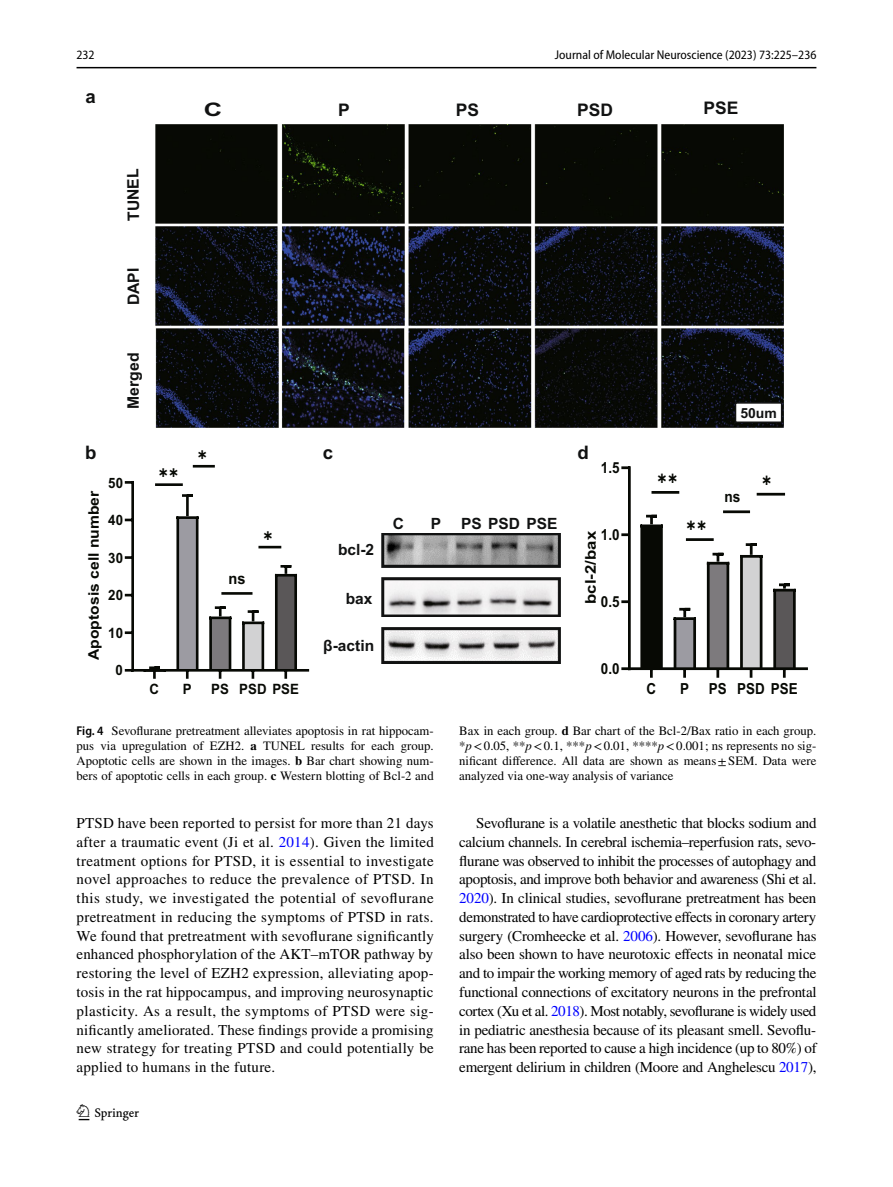
<style>
.page{position:relative;width:893px;height:1187px;background:#fff}
.page>*{position:absolute;margin:0;border:0;box-sizing:border-box;transform-origin:0 0}
.t1{font:22.5px "Springnew Regular 2";color:#000}
.t2{font:18.6px "Arial Bold MT5";color:#111212}
.t3{font:18.6px "Arial Bold MT5";color:#111212;scale:1.37 1}
.t4{font:17.4px "Arial Bold MT5";color:#111212}
.t5{font:15.9px "Arial Bold MT5";color:#111212}
.t6{font:15.6px "Arial Bold MT5";color:#070904;scale:.93 1}
.t7{font:15.45px "Arial Bold MT5";color:#111212}
.t8{font:15.45px "Arial Bold MT5";color:#070904;scale:.88 1}
.t9{font:15.3px "Arial Bold MT5";letter-spacing:.005em;color:#070904;scale:.88 1}
.t10{font:15px/18.8px "STIX";letter-spacing:.005em;color:#000;text-align:justify}
.t11{font:14.7px "Arial Bold MT5";color:#070904;scale:1.13 1}
.t12{font:14.55px "Arial Bold MT5";color:#070904;scale:1.07 1}
.t13{font:14.25px "Arial Bold MT5";letter-spacing:.005em;color:#070904;scale:.93 1}
.t14{font:13.95px "Arial Bold MT5";color:#111212}
.t15{font:12.75px/15px "STIX";color:#000;text-align:justify}
.t16{font:semi-condensed 12.75px "Myriad Pro";color:#000}
.s1{font-family:"Myriad Pro";font-weight:600;font-stretch:semi-condensed}
.s2{font-weight:700}
.s3{font-style:italic}
.s4{color:#00f}
</style>
<div class="page">
<hr style="left:77px;top:67px;width:739px;height:1px;background:#000">
<img style="left:156px;top:125px;width:627px;height:302px">
<img style="left:382px;top:533px;width:178px;height:34px">
<img style="left:382px;top:577px;width:178px;height:40px">
<img style="left:382px;top:627px;width:178px;height:36px">
<div style="left:735px;top:402px;width:47px;height:21px;background:#fff;border:1px solid #111212"></div>
<hr style="left:131px;top:669px;width:178px;height:2px;background:#070904">
<hr style="left:193px;top:465px;width:22px;height:2px;background:#070904">
<hr style="left:628px;top:667px;width:180px;height:3px;background:#070904">
<svg style="left:124px;top:481px;width:176px;height:197px"></svg>
<svg style="left:621px;top:466px;width:177px;height:211px"></svg>
<p class="t16" style="left:77px;top:48px;width:20px">232</p>
<p class="t16" style="left:555px;top:48px;width:263px">Journal of Molecular Neuroscience (2023) 73:225–236</p>
<p class="t2" style="left:86px;top:83px;width:12px">a</p>
<p class="t5" style="left:122px;top:221px;width:54px;rotate:-91deg">TUNEL</p>
<p class="t5" style="left:123px;top:306px;width:39px;rotate:-91deg">DAPI</p>
<p class="t5" style="left:122px;top:409px;width:58px;rotate:-90deg">Merged</p>
<p class="t3" style="left:204px;top:96px;width:15px">C</p>
<p class="t4" style="left:338px;top:97px;width:13px">P</p>
<p class="t4" style="left:456px;top:97px;width:25px">PS</p>
<p class="t4" style="left:577px;top:97px;width:37px">PSD</p>
<p class="t4" style="left:703px;top:95px;width:36px">PSE</p>
<p class="t14" style="left:740px;top:403px;width:38px">50um</p>
<p class="t2" style="left:85px;top:439px;width:13px">b</p>
<p class="t2" style="left:323px;top:439px;width:12px">c</p>
<p class="t2" style="left:577px;top:439px;width:13px">d</p>
<p class="t13" style="left:108px;top:472px;width:17px">50</p>
<p class="t9" style="left:601px;top:457px;width:23px">1.5</p>
<p class="t12" style="left:84px;top:660px;width:160px;rotate:-90deg">Apoptosis cell number</p>
<p class="t13" style="left:108px;top:510px;width:17px">40</p>
<p class="t13" style="left:108px;top:547px;width:17px">30</p>
<p class="t13" style="left:108px;top:585px;width:17px">20</p>
<p class="t13" style="left:108px;top:622px;width:17px">10</p>
<p class="t13" style="left:116px;top:660px;width:9px">0</p>
<p class="t6" style="left:228px;top:567px;width:20px">ns</p>
<p class="t13" style="left:150px;top:678px;width:12px">C</p>
<p class="t13" style="left:183px;top:678px;width:11px">P</p>
<p class="t13" style="left:211px;top:678px;width:96px">PS PSD PSE</p>
<p class="t7" style="left:338px;top:538px;width:38px">bcl-2</p>
<p class="t7" style="left:346px;top:588px;width:28px">bax</p>
<p class="t7" style="left:323px;top:634px;width:52px">β-actin</p>
<p class="t7" style="left:393px;top:513px;width:13px">C</p>
<p class="t7" style="left:431px;top:513px;width:12px">P</p>
<p class="t7" style="left:461px;top:513px;width:98px">PS PSD PSE</p>
<p class="t9" style="left:601px;top:524px;width:23px">1.0</p>
<p class="t11" style="left:580px;top:604px;width:66px;rotate:-90deg">bcl-2/bax</p>
<p class="t9" style="left:601px;top:591px;width:23px">0.5</p>
<p class="t9" style="left:601px;top:658px;width:23px">0.0</p>
<p class="t8" style="left:724px;top:485px;width:20px">ns</p>
<p class="t9" style="left:646px;top:677px;width:13px">C</p>
<p class="t9" style="left:680px;top:677px;width:12px">P</p>
<p class="t9" style="left:709px;top:677px;width:102px">PS PSD PSE</p>
<p class="t15" style="left:77px;top:723px;width:359px"><span class="s1">Fig. 4</span> Sevoflurane pretreatment alleviates apoptosis in rat hippocam&shy;pus via upregulation of EZH2. <span class="s2">a</span> TUNEL results for each group.<br>Apoptotic cells are shown in the images. <span class="s2">b</span> Bar chart showing num&shy;bers of apoptotic cells in each group. <span class="s2">c</span> Western blotting of Bcl-2 and</p>
<p class="t15" style="left:459px;top:723px;width:359px">Bax in each group. <span class="s2">d</span> Bar chart of the Bcl-2/Bax ratio in each group. *<span class="s3">p</span>&lt;0.05, **<span class="s3">p</span>&lt;0.1, ***<span class="s3">p</span>&lt;0.01, ****<span class="s3">p</span>&lt;0.001; ns represents no sig&shy;nificant difference. All data are shown as means±SEM. Data were analyzed via one-way analysis of variance</p>
<p class="t10" style="left:77px;top:814px;width:359px">PTSD have been reported to persist for more than 21 days after a traumatic event (Ji et al. <span class="s4">2014</span>). Given the limited treatment options for PTSD, it is essential to investigate novel approaches to reduce the prevalence of PTSD. In this study, we investigated the potential of sevoflurane pretreatment in reducing the symptoms of PTSD in rats.<br>We found that pretreatment with sevoflurane significantly enhanced phosphorylation of the AKT–mTOR pathway by restoring the level of EZH2 expression, alleviating apop&shy;tosis in the rat hippocampus, and improving neurosynaptic plasticity. As a result, the symptoms of PTSD were sig&shy;nificantly ameliorated. These findings provide a promising new strategy for treating PTSD and could potentially be applied to humans in the future.</p>
<p class="t10" style="left:459px;top:814px;width:359px;text-indent:17px">Sevoflurane is a volatile anesthetic that blocks sodium and calcium channels. In cerebral ischemia–reperfusion rats, sevo&shy;flurane was observed to inhibit the processes of autophagy and apoptosis, and improve both behavior and awareness (Shi et al.<br><span class="s4">2020</span>). In clinical studies, sevoflurane pretreatment has been demonstrated to have cardioprotective effects in coronary artery surgery (Cromheecke et al. <span class="s4">2006</span>). However, sevoflurane has also been shown to have neurotoxic effects in neonatal mice and to impair the working memory of aged rats by reducing the functional connections of excitatory neurons in the prefrontal cortex (Xu et al. <span class="s4">2018</span>). Most notably, sevoflurane is widely used in pediatric anesthesia because of its pleasant smell. Sevoflu&shy;rane has been reported to cause a high incidence (up to 80%) of emergent delirium in children (Moore and Anghelescu <span class="s4">2017</span>),</p>
<h1 class="t1" style="left:79px;top:1104px;width:62px">1 3</h1>
</div>
